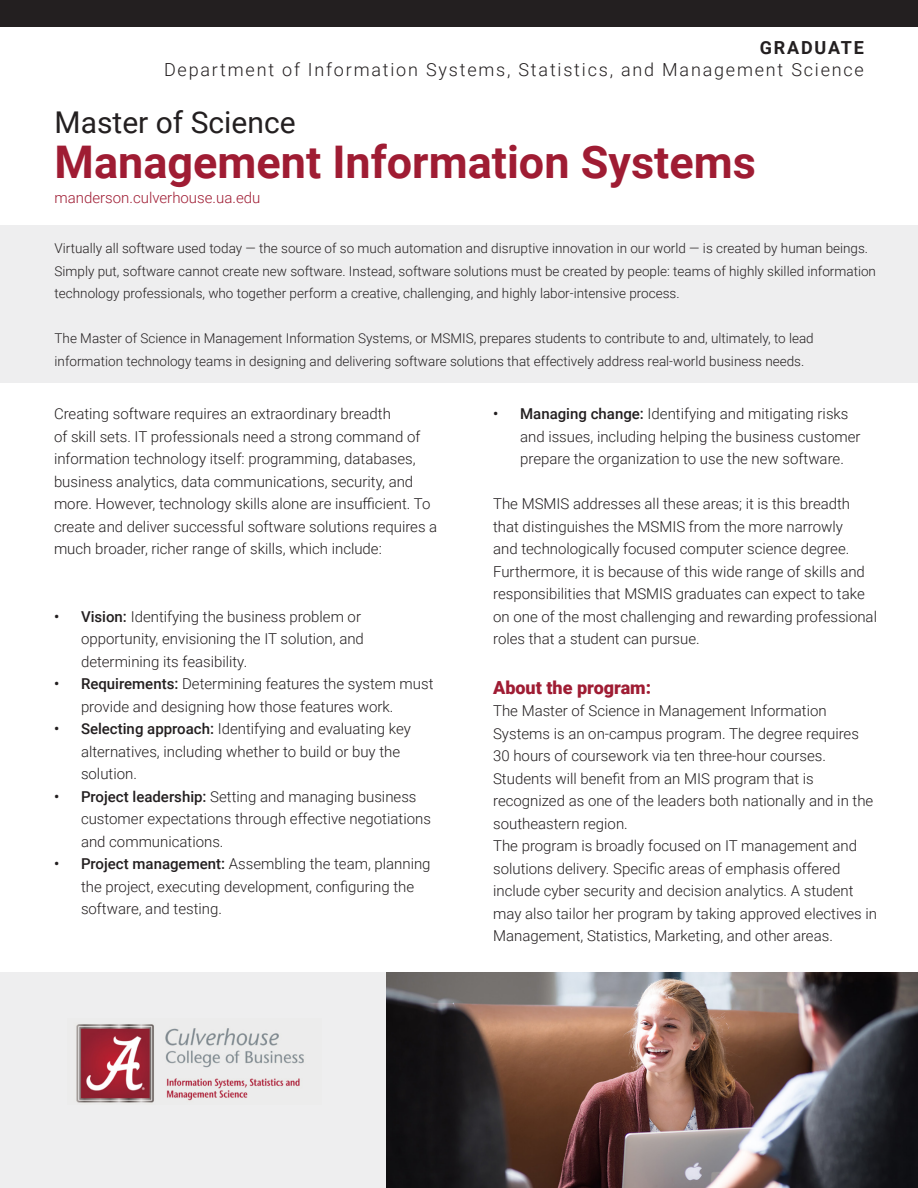
<style>
.page{position:relative;width:918px;height:1188px;background:#fff}
.page>*{position:absolute;margin:0;border:0;box-sizing:border-box;transform-origin:0 0}
.t1{font:700 45px "Roboto";color:#9f1c33}
.t2{font:30px "Roboto";color:#231f20}
.t3{font:300 18px "Roboto";letter-spacing:.1em;color:#231f20}
.t4{font:900 18px "Roboto";color:#9f1c33}
.t5{font:700 18px "Roboto";letter-spacing:.1em;color:#231f20}
.Body{font:300 15px/22.5px "Roboto";color:#231f20}
.t6{font:300 15px "Roboto";color:#9f1c33}
.Body-2{font:300 13.5px/22.5px "Roboto";color:#231f20}
.s1{font-weight:500}
</style>
<div class="page">
<div style="left:0;top:225px;width:918px;height:158px;background:#eeeeef"></div>
<div style="left:0;top:972px;width:918px;height:216px;background:#eeeeef"></div>
<div style="left:0;top:0;width:918px;height:27px;background:#231f20"></div>
<img style="left:386px;top:972px;width:532px;height:216px">
<img style="left:76px;top:1024px;width:228px;height:79px">
<p class="t5" style="left:760px;top:35px;width:106px">GRADUATE</p>
<p class="t3" style="left:164px;top:57px;width:701px">Department of Information Systems, Statistics, and Management Science</p>
<p class="t2" style="left:55px;top:101px;width:243px">Master of Science</p>
<p class="t1" style="left:55px;top:130px;width:703px">Management Information Systems</p>
<p class="t6" style="left:55px;top:187px;width:207px">manderson.culverhouse.ua.edu</p>
<p class="Body-2" style="left:55px;top:237px;width:823px">Virtually all software used today — the source of so much automation and disruptive innovation in our world — is created by human beings.<br>Simply put, software cannot create new software. Instead, software solutions must be created by people: teams of highly skilled information technology professionals, who together perform a creative, challenging, and highly labor-intensive process.</p>
<p class="Body-2" style="left:55px;top:327px;width:761px">The Master of Science in Management Information Systems, or MSMIS, prepares students to contribute to and, ultimately, to lead information technology teams in designing and delivering software solutions that effectively address real-world business needs.</p>
<p class="Body" style="left:54px;top:402px;width:338px">Creating software requires an extraordinary breadth</p>
<p class="Body" style="left:54px;top:425px;width:385px">of skill sets. IT professionals need a strong command of information technology itself: programming, databases, business analytics, data communications, security, and more. However, technology skills alone are insufficient. To create and deliver successful software solutions requires a much broader, richer range of skills, which include:</p>
<p class="Body" style="left:81px;top:605px;width:284px;text-indent:-27px"><span class="s1">• Vision:</span> Identifying the business problem or opportunity, envisioning the IT solution, and determining its feasibility.</p>
<p class="Body" style="left:81px;top:672px;width:354px;text-indent:-27px"><span class="s1">• Requirements:</span> Determining features the system must provide and designing how those features work.</p>
<p class="Body" style="left:81px;top:717px;width:331px;text-indent:-27px"><span class="s1">• Selecting approach:</span> Identifying and evaluating key alternatives, including whether to build or buy the solution.</p>
<p class="Body" style="left:81px;top:785px;width:351px;text-indent:-27px"><span class="s1">• Project leadership:</span> Setting and managing business customer expectations through effective negotiations and communications.</p>
<p class="Body" style="left:81px;top:852px;width:351px;text-indent:-27px"><span class="s1">• Project management:</span> Assembling the team, planning the project, executing development, configuring the software, and testing.</p>
<p class="Body" style="left:520px;top:402px;width:342px;text-indent:-27px"><span class="s1">• Managing change:</span> Identifying and mitigating risks and issues, including helping the business customer prepare the organization to use the new software.</p>
<p class="Body" style="left:493px;top:492px;width:385px">The MSMIS addresses all these areas; it is this breadth that distinguishes the MSMIS from the more narrowly<br>and technologically focused computer science degree.<br>Furthermore, it is because of this wide range of skills and responsibilities that MSMIS graduates can expect to take on one of the most challenging and rewarding professional roles that a student can pursue.</p>
<p class="t4" style="left:493px;top:675px;width:160px">About the program:</p>
<p class="Body" style="left:493px;top:699px;width:382px">The Master of Science in Management Information Systems is an on-campus program. The degree requires 30 hours of coursework via ten three-hour courses.<br>Students will benefit from an MIS program that is recognized as one of the leaders both nationally and in the southeastern region.</p>
<p class="Body" style="left:493px;top:834px;width:385px">The program is broadly focused on IT management and solutions delivery. Specific areas of emphasis offered include cyber security and decision analytics. A student may also tailor her program by taking approved electives in Management, Statistics, Marketing, and other areas.</p>
</div>
